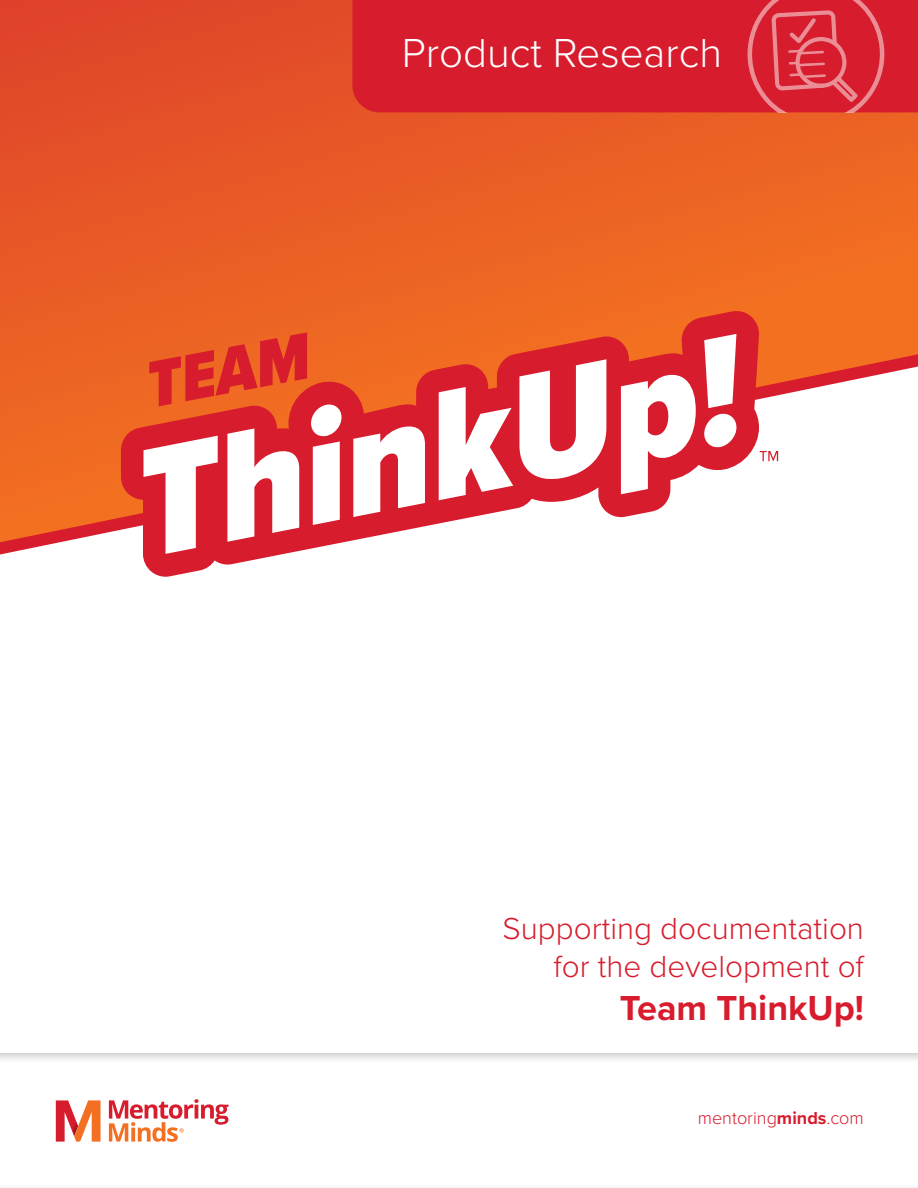
<style>
.page{position:relative;width:918px;height:1188px;background:#fff}
.page>*{position:absolute;margin:0;border:0;box-sizing:border-box;transform-origin:0 0}
.SE-TE_copy{font:300 42px "Proxima Nova";color:#fff}
.SE-TE_copy-2{font:700 36px "Proxima Nova";color:#d71c2d}
.SE-TE_copy-3{font:300 31.5px/37.8px "Proxima Nova";color:#d71c2d;text-align:right}
.t1{font:300 18px "Proxima Nova";color:#d71c2d}
.s1{font-weight:700}
</style>
<div class="page">
<svg style="left:0;top:0;width:918px;height:341px;background:#e95c25"></svg>
<svg style="left:0;top:341px;width:918px;height:214px"></svg>
<div style="left:352px;top:0;width:566px;height:112px;background:#d71c2d"></div>
<svg style="left:748px;top:0;width:136px;height:112px;background:#da3342"></svg>
<svg style="left:109px;top:1099px;width:120px;height:43px"></svg>
<svg style="left:56px;top:1100px;width:45px;height:42px"></svg>
<svg style="left:121px;top:311px;width:638px;height:266px"></svg>
<svg style="left:353px;top:424px;width:72px;height:93px"></svg>
<svg style="left:439px;top:387px;width:74px;height:113px"></svg>
<svg style="left:621px;top:372px;width:75px;height:122px"></svg>
<svg style="left:704px;top:334px;width:32px;height:115px"></svg>
<svg style="left:519px;top:359px;width:87px;height:124px"></svg>
<svg style="left:760px;top:451px;width:18px;height:10px"></svg>
<svg style="left:144px;top:332px;width:198px;height:222px"></svg>
<p class="SE-TE_copy" style="left:402px;top:21px;width:322px">Product Research</p>
<p class="SE-TE_copy-3" style="left:503px;top:908px;width:363px">Supporting documentation for the development of</p>
<p class="SE-TE_copy-2" style="left:620px;top:981px;width:246px">Team ThinkUp!</p>
<p class="t1" style="left:698px;top:1105px;width:168px">mentoring<span class="s1">minds</span>.com</p>
</div>
